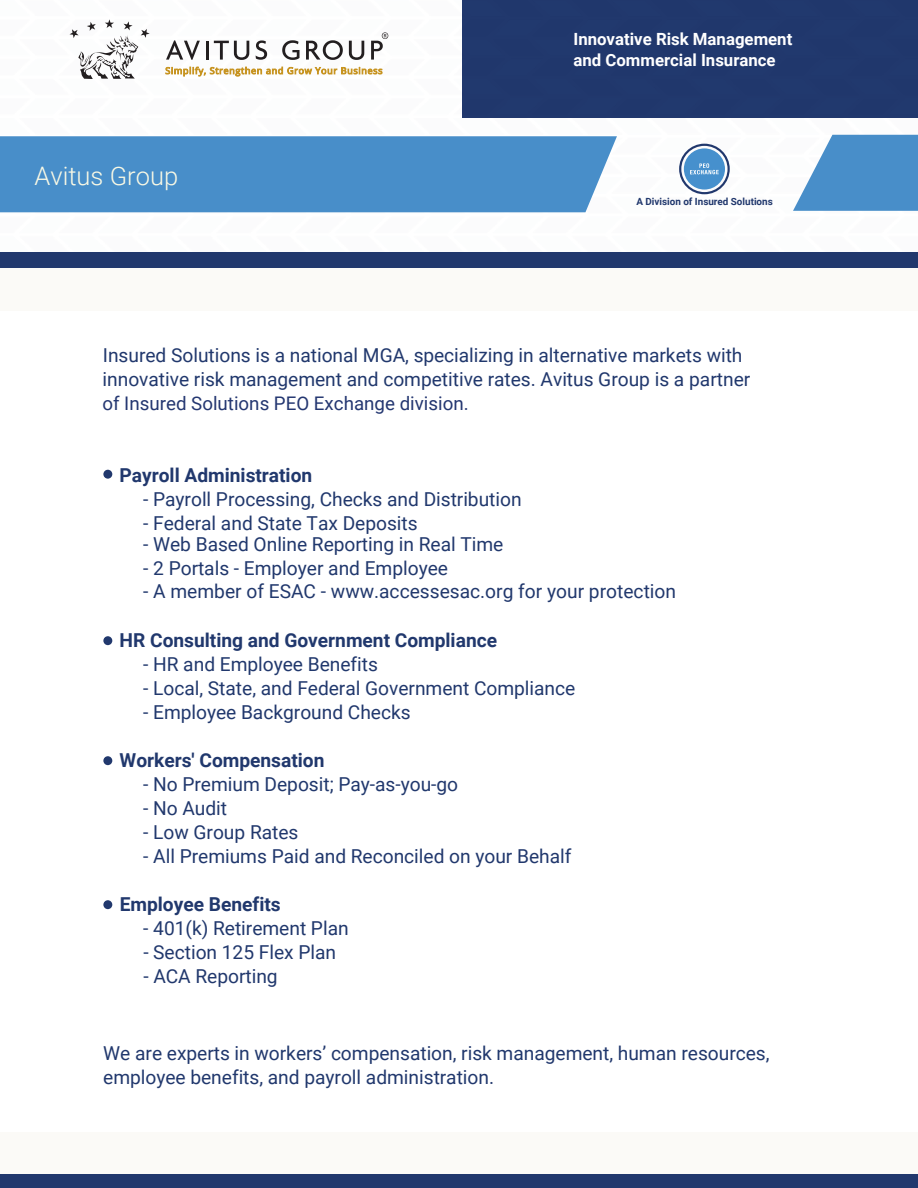
<style>
.page{position:relative;width:918px;height:1188px;background:#fff}
.page>*{position:absolute;margin:0;border:0;box-sizing:border-box;transform-origin:0 0}
.t1{font:300 25.5px "Roboto";color:#f9f9e5}
.t2{font:19.2px/24px "Roboto";color:#21386d}
.t3{font:700 19.2px "Roboto";color:#21386d}
.t4{font:18.75px "Roboto";color:#243771}
.t5{font:700 16.8px/21px "Roboto";color:#fff}
.t6{font:700 9.9px "Roboto";color:#21386d}
</style>
<div class="page">
<img style="left:0;top:0;width:918px;height:213px">
<div style="left:0;top:1132px;width:918px;height:46px;background:#fbfaf7"></div>
<div style="left:0;top:136px;width:617px;height:76px;background:#488ec9"></div>
<svg style="left:793px;top:135px;width:125px;height:76px"></svg>
<div style="left:0;top:1174px;width:918px;height:14px;background:#21386d"></div>
<div style="left:103px;top:470px;width:9px;height:9px;background:#21386d;border-radius:50%"></div>
<div style="left:103px;top:636px;width:9px;height:9px;background:#21386d;border-radius:50%"></div>
<div style="left:103px;top:756px;width:9px;height:9px;background:#21386d;border-radius:50%"></div>
<div style="left:103px;top:900px;width:9px;height:9px;background:#21386d;border-radius:50%"></div>
<svg style="left:166px;top:40px;width:34px;height:20px"></svg>
<hr style="left:206px;top:41px;width:3px;height:19px;background:#231f20">
<svg style="left:214px;top:41px;width:35px;height:19px"></svg>
<svg style="left:256px;top:40px;width:11px;height:20px"></svg>
<svg style="left:282px;top:40px;width:18px;height:20px"></svg>
<svg style="left:306px;top:40px;width:37px;height:20px"></svg>
<svg style="left:349px;top:41px;width:15px;height:19px"></svg>
<svg style="left:371px;top:32px;width:17px;height:28px"></svg>
<svg style="left:70px;top:19px;width:80px;height:60px"></svg>
<svg style="left:166px;top:67px;width:216px;height:9px"></svg>
<svg style="left:679px;top:144px;width:51px;height:50px"></svg>
<div style="left:0;top:265px;width:918px;height:46px;background:#fbfaf7"></div>
<div style="left:0;top:253px;width:918px;height:15px;background:#21386d"></div>
<h1 class="t1" style="left:35px;top:158px;width:145px">Avitus Group</h1>
<p class="t5" style="left:573px;top:28px;width:220px">Innovative Risk Management and Commercial Insurance</p>
<p class="t6" style="left:636px;top:194px;width:138px">A Division of Insured Solutions</p>
<p class="t2" style="left:103px;top:343px;width:649px">Insured Solutions is a national MGA, specializing in alternative markets with innovative risk management and competitive rates. Avitus Group is a partner</p>
<p class="t4" style="left:102px;top:390px;width:368px">of Insured Solutions PEO Exchange division.</p>
<p class="t3" style="left:120px;top:462px;width:194px">Payroll Administration</p>
<p class="t2" style="left:143px;top:487px;width:380px">- Payroll Processing, Checks and Distribution</p>
<p class="t2" style="left:143px;top:511px;width:276px">- Federal and State Tax Deposits</p>
<p class="t2" style="left:143px;top:532px;width:362px">- Web Based Online Reporting in Real Time</p>
<p class="t2" style="left:143px;top:556px;width:306px">- 2 Portals - Employer and Employee</p>
<p class="t2" style="left:143px;top:578px;width:535px">- A member of ESAC - www.accessesac.org for your protection</p>
<p class="t3" style="left:120px;top:627px;width:379px">HR Consulting and Government Compliance</p>
<p class="t2" style="left:143px;top:652px;width:236px">- HR and Employee Benefits</p>
<p class="t2" style="left:143px;top:676px;width:434px">- Local, State, and Federal Government Compliance</p>
<p class="t2" style="left:143px;top:700px;width:269px">- Employee Background Checks</p>
<p class="t3" style="left:120px;top:747px;width:206px">Workers' Compensation</p>
<p class="t2" style="left:143px;top:772px;width:316px">- No Premium Deposit; Pay-as-you-go</p>
<p class="t2" style="left:143px;top:796px;width:85px">- No Audit</p>
<p class="t2" style="left:143px;top:820px;width:157px">- Low Group Rates</p>
<p class="t2" style="left:143px;top:844px;width:430px">- All Premiums Paid and Reconciled on your Behalf</p>
<p class="t3" style="left:120px;top:891px;width:162px">Employee Benefits</p>
<p class="t2" style="left:143px;top:916px;width:207px">- 401(k) Retirement Plan</p>
<p class="t2" style="left:143px;top:940px;width:194px">- Section 125 Flex Plan</p>
<p class="t2" style="left:143px;top:964px;width:136px">- ACA Reporting</p>
<p class="t2" style="left:103px;top:1040px;width:668px">We are experts in workers’ compensation, risk management, human resources, employee benefits, and payroll administration.</p>
</div>
